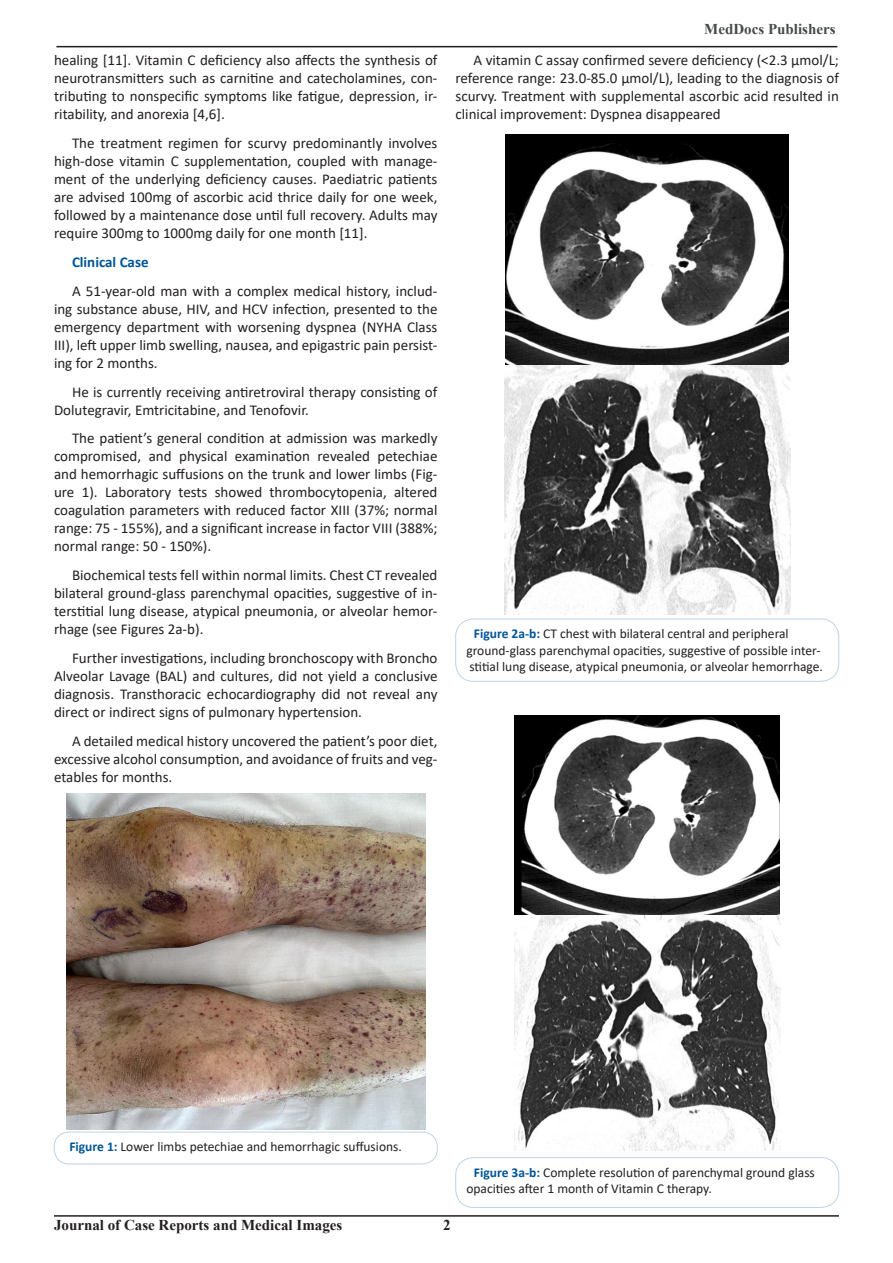
<style>
.page{position:relative;width:893px;height:1263px;background:#fff}
.page>*{position:absolute;margin:0;border:0;box-sizing:border-box;transform-origin:0 0}
.t1{font:15px/18px "Calibri";color:#231f20;text-align:justify}
.t2{font:700 15px "Times New Roman";color:#231f20}
.t3{font:700 15px "Times New Roman";color:#464b47}
.t4{font:700 15px "Calibri";color:#005596}
.t5{font:13.5px/16.5px "Calibri";color:#231f20}
.s1{font-weight:700;color:#005596}
</style>
<div class="page">
<hr style="left:56px;top:46px;width:781px;height:1px;background:#231f20">
<hr style="left:54px;top:1215px;width:785px;height:2px;background:#231f20">
<div style="left:54px;top:1132px;width:383px;height:32px;border:1px solid #bfd4e5;border-radius:15px"></div>
<div style="left:455px;top:619px;width:384px;height:62px;border:1px solid #bfd4e5;border-radius:18px"></div>
<div style="left:455px;top:1157px;width:384px;height:50px;border:1px solid #bfd4e5;border-radius:18px"></div>
<img style="left:66px;top:794px;width:359px;height:335px">
<img style="left:506px;top:135px;width:283px;height:231px">
<img style="left:504px;top:366px;width:286px;height:248px">
<img style="left:514px;top:715px;width:266px;height:436px">
<p class="t1" style="left:54px;top:51px;width:385px">healing [11]. Vitamin C deficiency also affects the synthesis of neurotransmitters such as carnitine and catecholamines, con&shy;tributing to nonspecific symptoms like fatigue, depression, ir&shy;ritability, and anorexia [4,6].</p>
<p class="t1" style="left:54px;top:134px;width:385px;text-indent:18px">The treatment regimen for scurvy predominantly involves high-dose vitamin C supplementation, coupled with manage&shy;ment of the underlying deficiency causes. Paediatric patients are advised 100mg of ascorbic acid thrice daily for one week, followed by a maintenance dose until full recovery. Adults may require 300mg to 1000mg daily for one month [11].</p>
<p class="t4" style="left:72px;top:251px;width:78px">Clinical Case</p>
<p class="t1" style="left:54px;top:281px;width:385px;text-indent:18px">A 51-year-old man with a complex medical history, includ&shy;ing substance abuse, HIV, and HCV infection, presented to the emergency department with worsening dyspnea (NYHA Class III), left upper limb swelling, nausea, and epigastric pain persist&shy;ing for 2 months.</p>
<p class="t1" style="left:54px;top:382px;width:385px;text-indent:18px">He is currently receiving antiretroviral therapy consisting of<br>Dolutegravir, Emtricitabine, and Tenofovir.</p>
<p class="t1" style="left:54px;top:429px;width:385px;text-indent:18px">The patient’s general condition at admission was markedly compromised, and physical examination revealed petechiae and hemorrhagic suffusions on the trunk and lower limbs (Fig&shy;ure 1). Laboratory tests showed thrombocytopenia, altered coagulation parameters with reduced factor XIII (37%; normal range: 75 - 155%), and a significant increase in factor VIII (388%; normal range: 50 - 150%).</p>
<p class="t1" style="left:54px;top:566px;width:385px;text-indent:18px">Biochemical tests fell within normal limits. Chest CT revealed bilateral ground-glass parenchymal opacities, suggestive of in&shy;terstitial lung disease, atypical pneumonia, or alveolar hemor&shy;rhage (see Figures 2a-b).</p>
<p class="t1" style="left:54px;top:648px;width:385px;text-indent:18px">Further investigations, including bronchoscopy with Broncho Alveolar Lavage (BAL) and cultures, did not yield a conclusive diagnosis. Transthoracic echocardiography did not reveal any direct or indirect signs of pulmonary hypertension.</p>
<p class="t1" style="left:54px;top:731px;width:385px;text-indent:18px">A detailed medical history uncovered the patient’s poor diet, excessive alcohol consumption, and avoidance of fruits and veg&shy;etables for months.</p>
<p class="t3" style="left:704px;top:19px;width:133px">MedDocs Publishers</p>
<p class="t1" style="left:455px;top:51px;width:385px;text-indent:18px">A vitamin C assay confirmed severe deficiency (&lt;2.3 μmol/L; reference range: 23.0-85.0 μmol/L), leading to the diagnosis of scurvy. Treatment with supplemental ascorbic acid resulted in clinical improvement: Dyspnea disappeared</p>
<p class="t5" style="left:466px;top:625px;width:358px;text-indent:8px"><span class="s1">Figure 2a-b:</span> CT chest with bilateral central and peripheral ground-glass parenchymal opacities, suggestive of possible inter&shy;stitial lung disease, atypical pneumonia, or alveolar hemorrhage.</p>
<p class="t5" style="left:69px;top:1138px;width:334px"><span class="s1">Figure 1:</span> Lower limbs petechiae and hemorrhagic suffusions.</p>
<p class="t5" style="left:466px;top:1164px;width:350px;text-indent:8px"><span class="s1">Figure 3a-b:</span> Complete resolution of parenchymal ground glass opacities after 1 month of Vitamin C therapy.</p>
<p class="t2" style="left:54px;top:1214px;width:290px">Journal of Case Reports and Medical Images</p>
<p class="t2" style="left:443px;top:1214px;width:9px">2</p>
</div>
